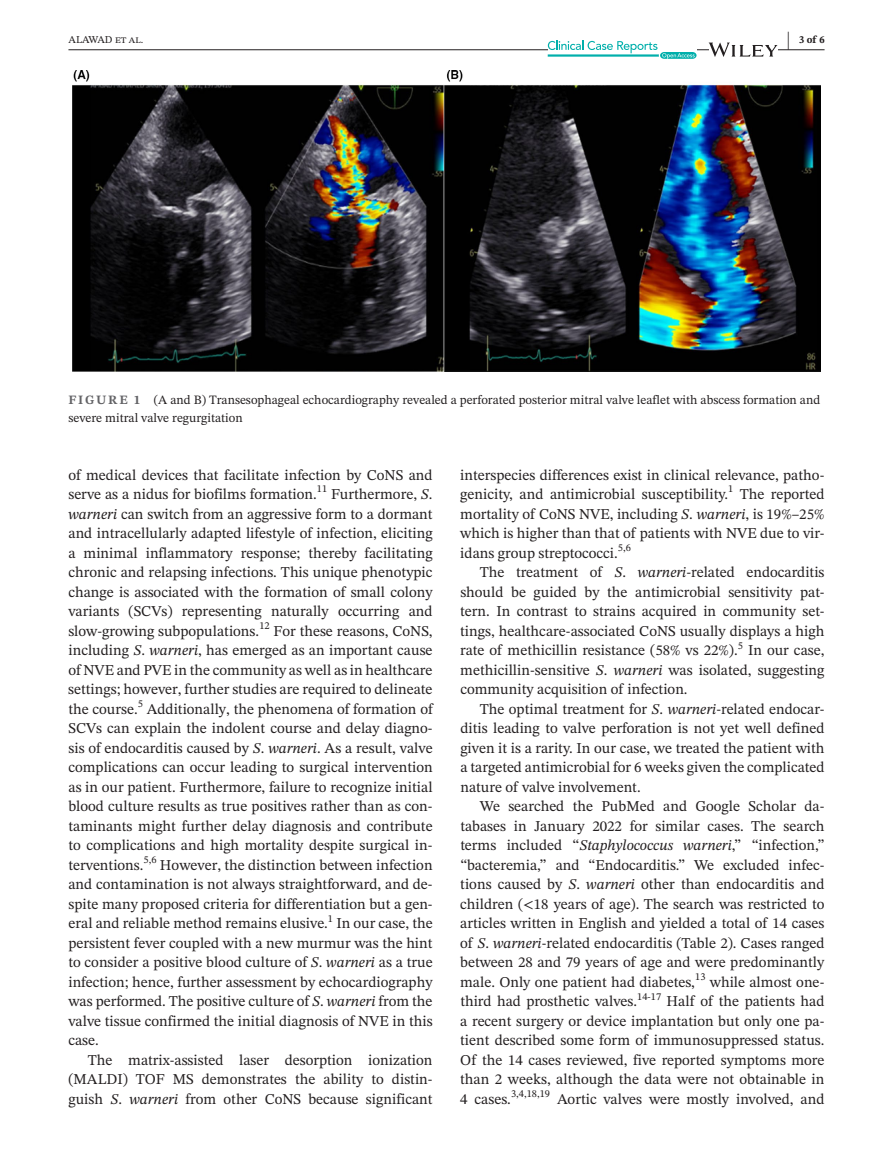
<style>
.page{position:relative;width:893px;height:1174px;background:#fff}
.page>*{position:absolute;margin:0;border:0;box-sizing:border-box;transform-origin:0 0}
.t1{font:700 21px "STIX Two Text";color:#231f20;scale:.42 1}
.t2{font:15px/19.5px "STIX Two Text";color:#231f20;text-align:justify}
.t3{font:12.75px/18px "STIX Two Text";color:#231f20}
.t4{font:10.5px "STIX Two Text";color:#231f20}
.t5{font:700 10.5px "STIX Two Text";color:#231f20}
.s1{font-weight:700;color:#636366}
.s2{font-style:italic}
</style>
<div class="page">
<hr style="left:68px;top:49px;width:756px;height:1px;background:#231f20">
<svg style="left:548px;top:41px;width:148px;height:18px"></svg>
<svg style="left:709px;top:43px;width:68px;height:14px"></svg>
<img style="left:72px;top:70px;width:749px;height:301px">
<h1 class="t1" style="left:787px;top:24px;width:8px">|</h1>
<p class="t4" style="left:68px;top:32px;width:76px">ALAWAD et al.</p>
<p class="t5" style="left:799px;top:32px;width:27px">3 of 6</p>
<p class="t3" style="left:68px;top:390px;width:753px"><span class="s1">FIGURE 1</span> (A and B) Transesophageal echocardiography revealed a perforated posterior mitral valve leaflet with abscess formation and severe mitral valve regurgitation</p>
<p class="t2" style="left:68px;top:465px;width:366px">of medical devices that facilitate infection by CoNS and serve as a nidus for biofilms formation.</p>
<p class="t4" style="left:317px;top:481px;width:12px">11</p>
<p class="t2" style="left:68px;top:484px;width:366px;text-indent:263px">Furthermore, <span class="s2">S</span>. <span class="s2">warneri</span> can switch from an aggressive form to a dormant and intracellularly adapted lifestyle of infection, eliciting a minimal inflammatory response; thereby facilitating chronic and relapsing infections. This unique phenotypic change is associated with the formation of small colony variants (SCVs) representing naturally occurring and slow-growing subpopulations.</p>
<p class="t4" style="left:259px;top:618px;width:12px">12</p>
<p class="t2" style="left:68px;top:621px;width:366px;text-indent:205px">For these reasons, CoNS, including <span class="s2">S</span>. <span class="s2">warneri</span>, has emerged as an important cause of NVE and PVE in the community as well as in healthcare settings; however, further studies are required to delineate the course.</p>
<p class="t4" style="left:138px;top:696px;width:7px">5</p>
<p class="t2" style="left:68px;top:699px;width:366px;text-indent:78px">Additionally, the phenomena of formation of SCVs can explain the indolent course and delay diagno&shy;sis of endocarditis caused by <span class="s2">S</span>. <span class="s2">warneri</span>. As a result, valve complications can occur leading to surgical intervention as in our patient. Furthermore, failure to recognize initial blood culture results as true positives rather than as con&shy;taminants might further delay diagnosis and contribute to complications and high mortality despite surgical in&shy;terventions.</p>
<p class="t4" style="left:144px;top:852px;width:15px">5,6</p>
<p class="t2" style="left:68px;top:855px;width:366px;text-indent:92px">However, the distinction between infection and contamination is not always straightforward, and de&shy;spite many proposed criteria for differentiation but a gen&shy;eral and reliable method remains elusive.</p>
<p class="t4" style="left:328px;top:910px;width:7px">1</p>
<p class="t2" style="left:68px;top:913px;width:366px;text-indent:268px">In our case, the persistent fever coupled with a new murmur was the hint to consider a positive blood culture of <span class="s2">S</span>. <span class="s2">warneri</span> as a true infection; hence, further assessment by echocardiography was performed. The positive culture of <span class="s2">S</span>. <span class="s2">warneri</span> from the valve tissue confirmed the initial diagnosis of NVE in this case.</p>
<p class="t2" style="left:68px;top:1050px;width:366px;text-indent:19px">The matrix-assisted laser desorption ionization (MALDI) TOF MS demonstrates the ability to distin&shy;guish <span class="s2">S</span>. <span class="s2">warneri</span> from other CoNS because significant</p>
<p class="t2" style="left:460px;top:465px;width:366px">interspecies differences exist in clinical relevance, patho&shy;genicity, and antimicrobial susceptibility.</p>
<p class="t4" style="left:728px;top:481px;width:7px">1</p>
<p class="t2" style="left:460px;top:484px;width:366px;text-indent:279px">The reported mortality of CoNS NVE, including <span class="s2">S</span>. <span class="s2">warneri</span>, is 19%–25% which is higher than that of patients with NVE due to vir&shy;idans group streptococci.</p>
<p class="t4" style="left:618px;top:540px;width:15px">5,6</p>
<p class="t2" style="left:460px;top:562px;width:366px;text-indent:20px">The treatment of <span class="s2">S</span>. <span class="s2">warneri-</span>related endocarditis should be guided by the antimicrobial sensitivity pat&shy;tern. In contrast to strains acquired in community set&shy;tings, healthcare-associated CoNS usually displays a high rate of methicillin resistance (58% vs 22%).</p>
<p class="t4" style="left:738px;top:637px;width:7px">5</p>
<p class="t2" style="left:460px;top:640px;width:366px;text-indent:288px">In our case, methicillin-sensitive <span class="s2">S</span>. <span class="s2">warneri</span> was isolated, suggesting community acquisition of infection.</p>
<p class="t2" style="left:460px;top:699px;width:366px;text-indent:19px">The optimal treatment for <span class="s2">S</span>. <span class="s2">warneri</span>-related endocar&shy;ditis leading to valve perforation is not yet well defined given it is a rarity. In our case, we treated the patient with a targeted antimicrobial for 6 weeks given the complicated nature of valve involvement.</p>
<p class="t2" style="left:460px;top:796px;width:366px;text-indent:20px">We searched the PubMed and Google Scholar da&shy;tabases in January 2022 for similar cases. The search terms included “<span class="s2">Staphylococcus warneri</span>,” “infection,” “bacteremia,” and “Endocarditis.” We excluded infec&shy;tions caused by <span class="s2">S</span>. <span class="s2">warneri</span> other than endocarditis and children (&lt;18 years of age). The search was restricted to articles written in English and yielded a total of 14 cases of <span class="s2">S</span>. <span class="s2">warneri</span>-related endocarditis (Table 2). Cases ranged between 28 and 79 years of age and were predominantly male. Only one patient had diabetes,<sup>13</sup> while almost one&shy;third had prosthetic valves.</p>
<p class="t4" style="left:637px;top:988px;width:26px">14-17</p>
<p class="t2" style="left:460px;top:991px;width:366px;text-indent:206px">Half of the patients had a recent surgery or device implantation but only one pa&shy;tient described some form of immunosuppressed status.<br>Of the 14 cases reviewed, five reported symptoms more than 2 weeks, although the data were not obtainable in 4 cases.</p>
<p class="t4" style="left:511px;top:1086px;width:41px">3,4,18,19</p>
<p class="t2" style="left:557px;top:1089px;width:269px">Aortic valves were mostly involved, and</p>
</div>
